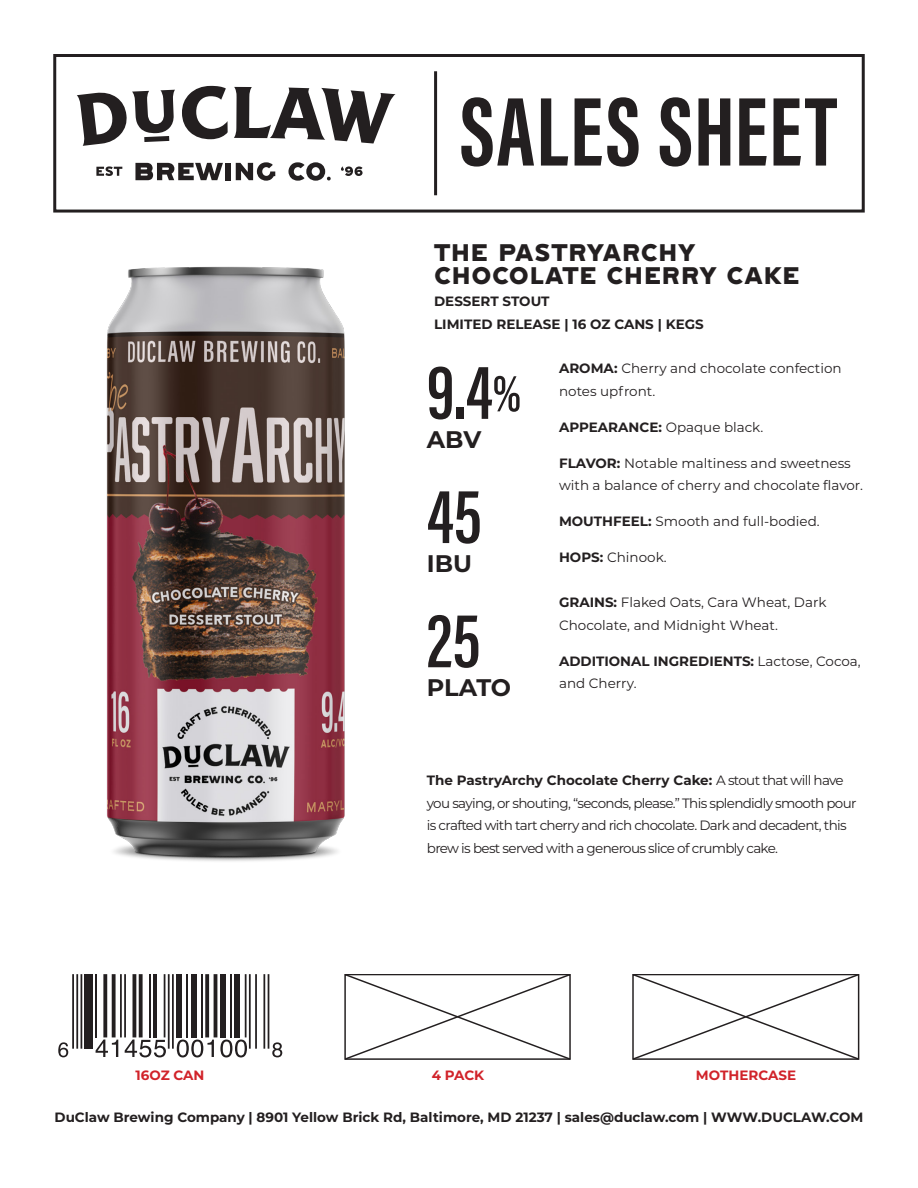
<style>
.page{position:relative;width:918px;height:1188px;background:#fff}
.page>*{position:absolute;margin:0;border:0;box-sizing:border-box;transform-origin:0 0}
.t1{font:700 100.5px "Acumin Pro Extra Cond";letter-spacing:.02em;color:#231f20}
.ABV_IBU{font:600 79.5px "Acumin Pro Extra Cond";color:#231f20}
.ABV_IBU-2{font:700 24px "Montserrat";letter-spacing:-.005em;color:#231f20}
.Style___Release_type{font:21px/22.5px "Hebden Grotesque";letter-spacing:.02em;color:#231f20}
.Body{font:13.5px/22.5px "Montserrat";letter-spacing:-.01em;color:#231f20}
.Body-2{font:13.5px/22.5px "Montserrat";letter-spacing:-.05em;color:#231f20}
.UPC_Titles{font:700 13.5px "Montserrat";color:#231f20}
.Style___Release_type-2{font:700 13.5px "Montserrat";color:#231f20}
.UPC_Titles-2{font:700 13.5px "Montserrat";color:#d1232a}
.s1{font-size:54px}
.s2{font-weight:700}
</style>
<div class="page">
<img style="left:106px;top:266px;width:239px;height:595px">
<hr style="left:434px;top:71px;width:3px;height:124px;background:#231f20">
<svg style="left:135px;top:163px;width:88px;height:17px"></svg>
<div style="left:225px;top:163px;width:6px;height:17px;background:#231f20"></div>
<svg style="left:236px;top:162px;width:39px;height:19px"></svg>
<svg style="left:288px;top:162px;width:43px;height:19px"></svg>
<svg style="left:96px;top:166px;width:26px;height:10px"></svg>
<svg style="left:341px;top:166px;width:22px;height:10px"></svg>
<svg style="left:182px;top:86px;width:46px;height:53px"></svg>
<svg style="left:234px;top:87px;width:162px;height:57px"></svg>
<svg style="left:77px;top:90px;width:98px;height:56px"></svg>
<div style="left:53px;top:54px;width:812px;height:159px;border:3px solid #231f20"></div>
<svg style="left:344px;top:974px;width:227px;height:86px"></svg>
<svg style="left:632px;top:974px;width:228px;height:86px"></svg>
<hr style="left:81px;top:974px;width:1px;height:75px;background:#231f20">
<hr style="left:76px;top:974px;width:2px;height:75px;background:#231f20">
<hr style="left:72px;top:974px;width:2px;height:75px;background:#231f20">
<div style="left:85px;top:974px;width:8px;height:75px;background:#231f20"></div>
<hr style="left:95px;top:974px;width:2px;height:63px;background:#231f20">
<svg style="left:112px;top:974px;width:4px;height:63px"></svg>
<svg style="left:103px;top:974px;width:4px;height:63px"></svg>
<hr style="left:124px;top:974px;width:2px;height:63px;background:#231f20">
<hr style="left:120px;top:974px;width:2px;height:63px;background:#231f20">
<svg style="left:139px;top:974px;width:4px;height:63px"></svg>
<hr style="left:133px;top:974px;width:3px;height:63px;background:#231f20">
<hr style="left:149px;top:974px;width:2px;height:63px;background:#231f20">
<hr style="left:153px;top:974px;width:4px;height:63px;background:#231f20">
<hr style="left:172px;top:974px;width:2px;height:75px;background:#231f20">
<hr style="left:168px;top:974px;width:2px;height:75px;background:#231f20">
<hr style="left:164px;top:974px;width:1px;height:63px;background:#231f20">
<div style="left:176px;top:974px;width:6px;height:63px;background:#231f20"></div>
<hr style="left:187px;top:974px;width:1px;height:63px;background:#231f20">
<div style="left:191px;top:974px;width:6px;height:63px;background:#231f20"></div>
<hr style="left:201px;top:974px;width:2px;height:63px;background:#231f20">
<hr style="left:214px;top:974px;width:3px;height:63px;background:#231f20">
<svg style="left:205px;top:974px;width:4px;height:63px"></svg>
<div style="left:220px;top:974px;width:6px;height:63px;background:#231f20"></div>
<hr style="left:230px;top:974px;width:2px;height:63px;background:#231f20">
<div style="left:234px;top:974px;width:6px;height:63px;background:#231f20"></div>
<hr style="left:268px;top:974px;width:1px;height:75px;background:#231f20">
<hr style="left:263px;top:974px;width:2px;height:75px;background:#231f20">
<hr style="left:255px;top:974px;width:2px;height:75px;background:#231f20">
<hr style="left:249px;top:974px;width:2px;height:75px;background:#231f20">
<hr style="left:245px;top:974px;width:2px;height:63px;background:#231f20">
<svg style="left:58px;top:1042px;width:10px;height:15px"></svg>
<svg style="left:96px;top:1040px;width:22px;height:17px"></svg>
<svg style="left:125px;top:1040px;width:41px;height:17px"></svg>
<svg style="left:177px;top:1040px;width:37px;height:17px"></svg>
<svg style="left:220px;top:1040px;width:27px;height:17px"></svg>
<svg style="left:272px;top:1042px;width:10px;height:15px"></svg>
<p class="t1" style="left:460px;top:70px;width:378px">SALES SHEET</p>
<p class="Style___Release_type" style="left:434px;top:242px;width:367px">THE PASTRYARCHY<br>CHOCOLATE CHERRY CAKE</p>
<p class="Style___Release_type-2" style="left:434px;top:292px;width:117px">DESSERT STOUT</p>
<p class="Style___Release_type-2" style="left:434px;top:314px;width:271px">LIMITED RELEASE | 16 OZ CANS | KEGS</p>
<p class="ABV_IBU" style="left:427px;top:344px;width:96px">9.4<span class="s1">%</span></p>
<p class="ABV_IBU-2" style="left:427px;top:422px;width:56px">ABV</p>
<p class="ABV_IBU" style="left:427px;top:468px;width:56px">45</p>
<p class="ABV_IBU-2" style="left:427px;top:546px;width:47px">IBU</p>
<p class="ABV_IBU" style="left:427px;top:592px;width:55px">25</p>
<p class="ABV_IBU-2" style="left:427px;top:670px;width:86px">PLATO</p>
<p class="Body" style="left:559px;top:357px;width:284px"><span class="s2">AROMA:</span> Cherry and chocolate confection notes upfront.</p>
<p class="Body" style="left:559px;top:415px;width:206px"><span class="s2">APPEARANCE:</span> Opaque black.</p>
<p class="Body" style="left:559px;top:451px;width:306px"><span class="s2">FLAVOR:</span> Notable maltiness and sweetness with a balance of cherry and chocolate flavor.</p>
<p class="Body" style="left:559px;top:510px;width:262px"><span class="s2">MOUTHFEEL:</span> Smooth and full-bodied.</p>
<p class="Body" style="left:559px;top:546px;width:109px"><span class="s2">HOPS:</span> Chinook.</p>
<p class="Body" style="left:559px;top:591px;width:269px"><span class="s2">GRAINS:</span> Flaked Oats, Cara Wheat, Dark<br>Chocolate, and Midnight Wheat.</p>
<p class="Body" style="left:559px;top:649px;width:303px"><span class="s2">ADDITIONAL INGREDIENTS:</span> Lactose, Cocoa, and Cherry.</p>
<p class="Body-2" style="left:427px;top:769px;width:431px"><span class="s2">The PastryArchy Chocolate Cherry Cake:</span> A stout that will have you saying, or shouting, “seconds, please.” This splendidly smooth pour is crafted with tart cherry and rich chocolate. Dark and decadent, this brew is best served with a generous slice of crumbly cake.</p>
<p class="UPC_Titles-2" style="left:136px;top:1066px;width:71px">16OZ CAN</p>
<p class="UPC_Titles-2" style="left:432px;top:1066px;width:54px">4 PACK</p>
<p class="UPC_Titles-2" style="left:696px;top:1066px;width:102px">MOTHERCASE</p>
<p class="UPC_Titles" style="left:55px;top:1108px;width:810px">DuClaw Brewing Company | 8901 Yellow Brick Rd, Baltimore, MD 21237 | sales@duclaw.com | WWW.DUCLAW.COM</p>
</div>
